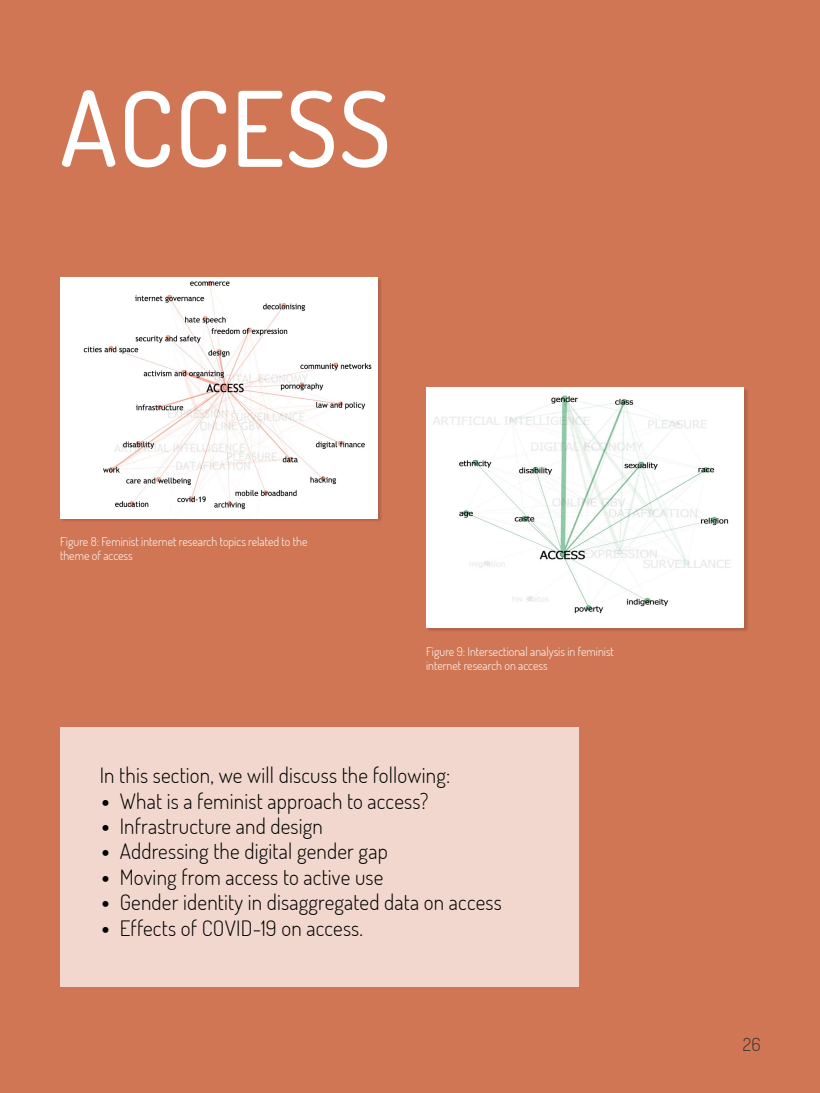
<style>
.page{position:relative;width:820px;height:1093px;background:#fff}
.page>*{position:absolute;margin:0;border:0;box-sizing:border-box;transform-origin:0 0}
.t1{font:500 104px "Dosis";letter-spacing:.01em;color:#fff}
.t2{font:300 21.2px "Dosis";letter-spacing:.01em;color:#000}
.t3{font:300 18px "Dosis";color:#333}
.t4{font:300 12px/14.4px "Dosis";color:#fff}
.s1{font-family:"Lato";font-size:20px}
</style>
<div class="page">
<div style="left:0;top:0;width:819px;height:1093px;background:#d07654"></div>
<div style="left:60px;top:727px;width:518px;height:260px;background:#f1d7cd"></div>
<div style="left:61px;top:278px;width:321px;height:245px;background:#000;opacity:.15"></div>
<img style="left:60px;top:277px;width:318px;height:241px">
<div style="left:426px;top:388px;width:322px;height:244px;background:#000;opacity:.15"></div>
<img style="left:426px;top:387px;width:317px;height:240px">
<h1 class="t1" style="left:60px;top:61px;width:332px">ACCESS</h1>
<p class="t4" style="left:60px;top:534px;width:249px">Figure 8: Feminist internet research topics related to the theme of access</p>
<p class="t4" style="left:426px;top:644px;width:189px">Figure 9: Intersectional analysis in feminist internet research on access</p>
<p class="t2" style="left:100px;top:761px;width:352px">In this section, we will discuss the following:</p>
<p class="t2" style="left:100px;top:787px;width:330px"><span class="s1">•</span> What is a feminist approach to access?</p>
<p class="t2" style="left:100px;top:812px;width:225px"><span class="s1">•</span> Infrastructure and design</p>
<p class="t2" style="left:100px;top:838px;width:289px"><span class="s1">•</span> Addressing the digital gender gap</p>
<p class="t2" style="left:100px;top:863px;width:285px"><span class="s1">•</span> Moving from access to active use</p>
<p class="t2" style="left:100px;top:888px;width:403px"><span class="s1">•</span> Gender identity in disaggregated data on access</p>
<p class="t2" style="left:100px;top:914px;width:265px"><span class="s1">•</span> Effects of COVID-19 on access.</p>
<p class="t3" style="left:742px;top:1033px;width:19px">26</p>
</div>
